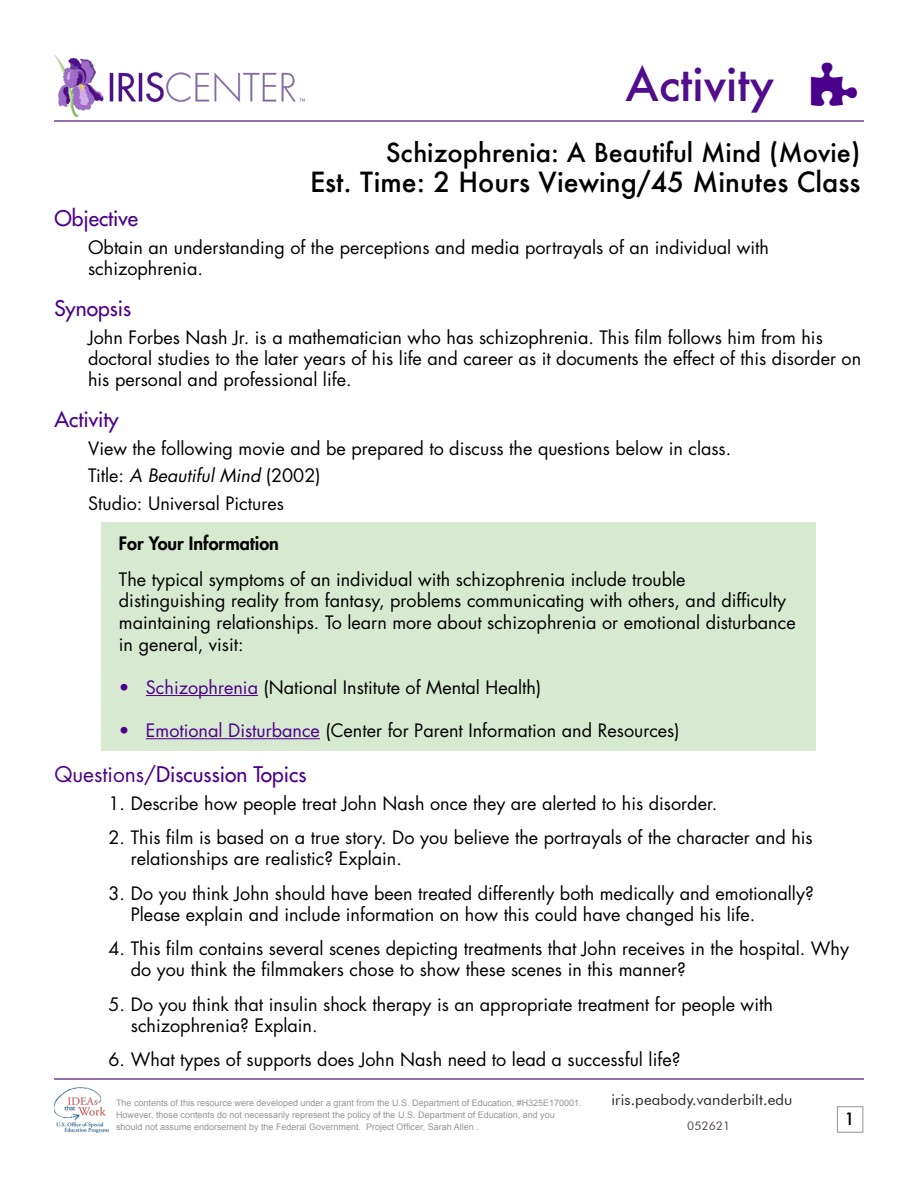
<style>
.page{position:relative;width:918px;height:1188px;background:#fff}
.page>*{position:absolute;margin:0;border:0;box-sizing:border-box;transform-origin:0 0}
.t1{font:500 45px "Futura";color:#500d8c}
.t2{font:500 27px "Futura";color:#000}
.t3{font:500 25.5px "Futura";color:#000}
.t4{font:500 21px "Futura Std";color:#4b008c}
.t5{font:18px/21px "Futura Std";color:#000}
.t6{font:800 18px "Futura Std";color:#000}
.t7{font:500 16.5px "Futura";color:#000}
.t8{font:15px "Futura BT";letter-spacing:.01em;color:#28211f}
.t9{font:12px "Futura BT";letter-spacing:.01em;color:#524b48}
.t10{font:9px/12px "Arial";color:#939598}
.s1{font-style:italic}
.s2{color:#4b008c}
.s3{font-weight:400}
</style>
<div class="page">
<div style="left:837px;top:1106px;width:26px;height:27px;border:1px solid #939598"></div>
<hr style="left:54px;top:1078px;width:810px;height:2px;background:#9170ab">
<img style="left:54px;top:1088px;width:54px;height:44px">
<hr style="left:54px;top:120px;width:810px;height:2px;background:#9170ab">
<img style="left:54px;top:55px;width:250px;height:62px">
<div style="left:102px;top:523px;width:714px;height:228px;background:#d8e9d2"></div>
<hr style="left:146px;top:695px;width:112px;height:1px;background:#4b008c">
<hr style="left:146px;top:738px;width:174px;height:1px;background:#4b008c">
<h1 class="t1" style="left:626px;top:53px;width:150px">Activity</h1>
<h3 class="t3" style="left:386px;top:135px;width:476px">Schizophrenia: A Beautiful Mind (Movie)</h3>
<h2 class="t2" style="left:310px;top:163px;width:552px">Est. Time: 2 Hours Viewing/45 Minutes Class</h2>
<p class="t4" style="left:54px;top:206px;width:85px">Objective</p>
<p class="t5" style="left:88px;top:237px;width:683px">Obtain an understanding of the perceptions and media portrayals of an individual with schizophrenia.</p>
<p class="t4" style="left:54px;top:295px;width:78px">Synopsis</p>
<p class="t5" style="left:88px;top:327px;width:775px">John Forbes Nash Jr. is a mathematician who has schizophrenia. This film follows him from his doctoral studies to the later years of his life and career as it documents the effect of this disorder on his personal and professional life.</p>
<p class="t4" style="left:54px;top:406px;width:66px">Activity</p>
<p class="t5" style="left:88px;top:434px;width:645px;line-height:27.8px">View the following movie and be prepared to discuss the questions below in class.<br>Title: <span class="s1">A Beautiful Mind</span> (2002)<br>Studio: Universal Pictures</p>
<p class="t6" style="left:119px;top:532px;width:162px">For Your Information</p>
<p class="t5" style="left:119px;top:569px;width:678px;line-height:21.6px">The typical symptoms of an individual with schizophrenia include trouble distinguishing reality from fantasy, problems communicating with others, and difficulty maintaining relationships. To learn more about schizophrenia or emotional disturbance in general, visit:</p>
<p class="t5" style="left:119px;top:677px;width:424px"><span class="s2">• Schizophrenia</span> (National Institute of Mental Health)</p>
<p class="t5" style="left:119px;top:720px;width:562px"><span class="s2">• Emotional Disturbance</span> (Center for Parent Information and Resources)</p>
<p class="t4" style="left:54px;top:761px;width:254px"><span class="s3">Questions/</span>Discussion Topics</p>
<p class="t5" style="left:108px;top:793px;width:611px">1. Describe how people treat John Nash once they are alerted to his disorder.</p>
<p class="t5" style="left:131px;top:827px;width:683px;text-indent:-22px">2. This film is based on a true story. Do you believe the portrayals of the character and his relationships are realistic? Explain.</p>
<p class="t5" style="left:131px;top:883px;width:684px;text-indent:-22px">3. Do you think John should have been treated differently both medically and emotionally?<br>Please explain and include information on how this could have changed his life.</p>
<p class="t5" style="left:131px;top:938px;width:720px;text-indent:-22px">4. This film contains several scenes depicting treatments that John receives in the hospital. Why do you think the filmmakers chose to show these scenes in this manner?</p>
<p class="t5" style="left:131px;top:994px;width:644px;text-indent:-22px">5. Do you think that insulin shock therapy is an appropriate treatment for people with schizophrenia? Explain.</p>
<p class="t5" style="left:108px;top:1049px;width:574px">6. What types of supports does John Nash need to lead a successful life?</p>
<p class="t10" style="left:116px;top:1097px;width:467px">The contents of this resource were developed under a grant from the U.S. Department of Education, #H325E170001.<br>However, those contents do not necessarily represent the policy of the U.S. Department of Education, and you should not assume endorsement by the Federal Government. Project Officer, Sarah Allen .</p>
<p class="t8" style="left:611px;top:1091px;width:183px">iris.peabody.vanderbilt.edu</p>
<p class="t9" style="left:687px;top:1118px;width:45px">052621</p>
<p class="t7" style="left:845px;top:1108px;width:12px">1</p>
</div>
